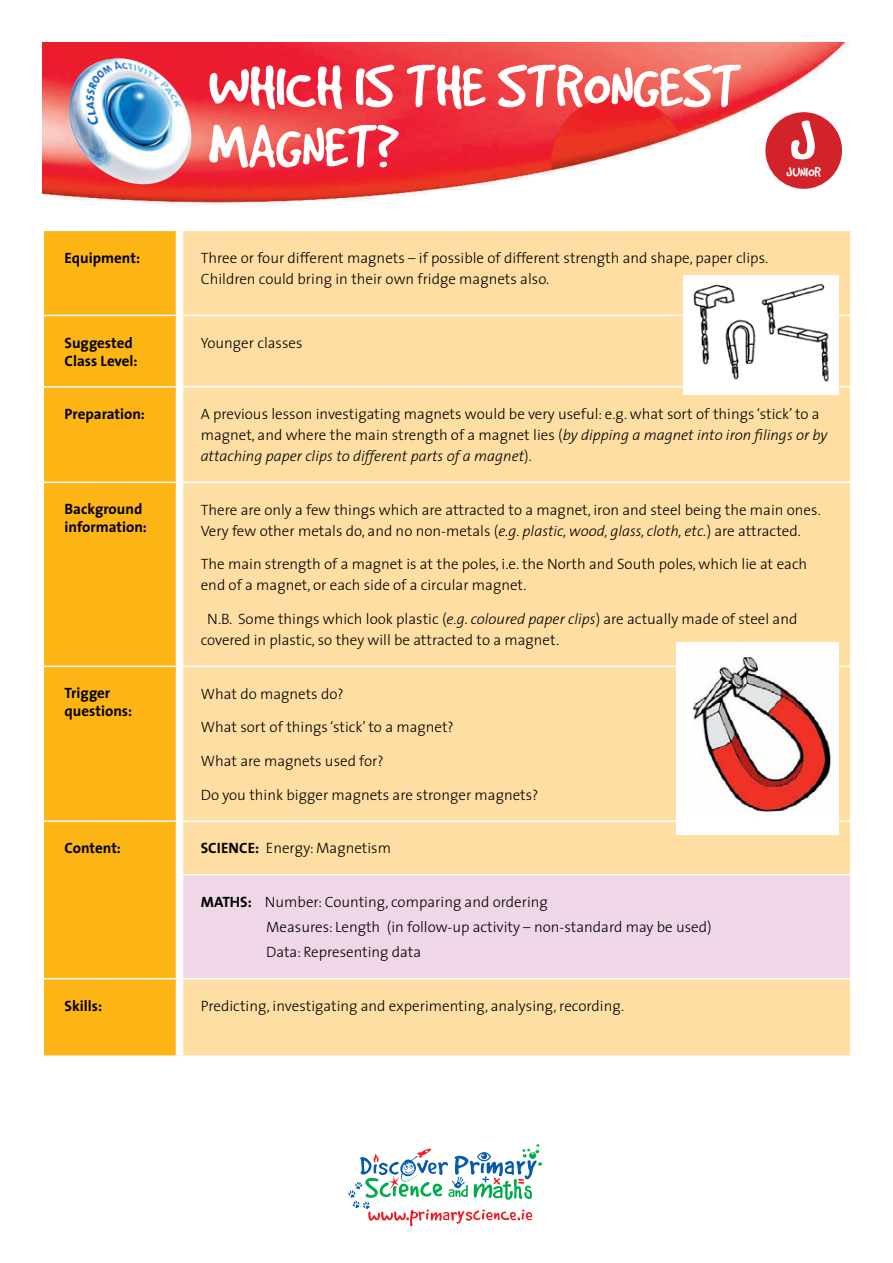
<style>
.page{position:relative;width:893px;height:1263px;background:#fff}
.page>*{position:absolute;margin:0;border:0;box-sizing:border-box;transform-origin:0 0}
.t1{font:70.35px "Good Dog Cool";color:#fff}
.t2{font:66.6px/60.2px "Good Dog Cool";color:#fff}
.t3{font:15.9px "Good Dog Cool";color:#fff}
.t4{font:300 15px/21px "The Sans";color:#000}
.t5{font:700 15px/18px "The Sans";color:#000}
.s1{font-style:italic}
.s2{font-weight:700}
</style>
<div class="page">
<img style="left:43px;top:43px;width:806px;height:163px">
<img style="left:69px;top:58px;width:122px;height:126px">
<div style="left:765px;top:112px;width:77px;height:77px;background:#d2232a;border-radius:50%"></div>
<div style="left:44px;top:231px;width:132px;height:824px;background:#fdb415"></div>
<div style="left:183px;top:231px;width:667px;height:824px;background:#ffdea3"></div>
<div style="left:180px;top:875px;width:671px;height:104px;background:#efd7e7"></div>
<hr style="left:43px;top:315px;width:133px;height:1px;background:#fff">
<hr style="left:183px;top:315px;width:669px;height:1px;background:#fff">
<hr style="left:43px;top:386px;width:133px;height:2px;background:#fff">
<hr style="left:183px;top:386px;width:669px;height:2px;background:#fff">
<hr style="left:43px;top:482px;width:133px;height:1px;background:#fff">
<hr style="left:183px;top:482px;width:669px;height:1px;background:#fff">
<hr style="left:43px;top:666px;width:133px;height:1px;background:#fff">
<hr style="left:183px;top:666px;width:669px;height:1px;background:#fff">
<hr style="left:43px;top:820px;width:133px;height:2px;background:#fff">
<hr style="left:183px;top:820px;width:669px;height:2px;background:#fff">
<hr style="left:43px;top:978px;width:136px;height:1px;background:#fff">
<div style="left:176px;top:875px;width:7px;height:103px;background:#fff"></div>
<hr style="left:183px;top:874px;width:669px;height:1px;background:#fff">
<hr style="left:850px;top:875px;width:2px;height:103px;background:#fff">
<hr style="left:180px;top:978px;width:672px;height:1px;background:#fff">
<div style="left:683px;top:275px;width:155px;height:119px;background:#fff"></div>
<img style="left:693px;top:283px;width:136px;height:99px">
<div style="left:676px;top:642px;width:162px;height:193px;background:#fff"></div>
<img style="left:693px;top:657px;width:138px;height:155px">
<svg style="left:348px;top:1144px;width:194px;height:82px"></svg>
<h2 class="t2" style="left:208px;top:56px;width:534px">WHICH IS THE STRONGEST<br>MAGNET?</h2>
<h1 class="t1" style="left:790px;top:106px;width:28px">J</h1>
<p class="t3" style="left:786px;top:164px;width:20px">JUNIOR</p>
<p class="t5" style="left:65px;top:248px;width:77px">Equipment:</p>
<p class="t4" style="left:201px;top:247px;width:569px">Three or four different magnets – if possible of different strength and shape, paper clips.<br>Children could bring in their own fridge magnets also.</p>
<p class="t5" style="left:65px;top:333px;width:75px">Suggested<br>Class Level:</p>
<p class="t4" style="left:201px;top:332px;width:103px">Younger classes</p>
<p class="t5" style="left:65px;top:404px;width:82px">Preparation:</p>
<p class="t4" style="left:201px;top:403px;width:628px">A previous lesson investigating magnets would be very useful: e.g. what sort of things ‘stick’ to a magnet, and where the main strength of a magnet lies (<span class="s1">by dipping a magnet into iron filings or by attaching paper clips to different parts of a magnet</span>).</p>
<p class="t5" style="left:65px;top:500px;width:84px">Background information:</p>
<p class="t4" style="left:201px;top:498px;width:621px">There are only a few things which are attracted to a magnet, iron and steel being the main ones.<br>Very few other metals do, and no non-metals (<span class="s1">e.g. plastic, wood, glass, cloth, etc.</span>) are attracted.</p>
<p class="t4" style="left:201px;top:553px;width:608px">The main strength of a magnet is at the poles, i.e. the North and South poles, which lie at each end of a magnet, or each side of a circular magnet.</p>
<p class="t4" style="left:201px;top:608px;width:598px;text-indent:7px">N.B. Some things which look plastic (<span class="s1">e.g. coloured paper clips</span>) are actually made of steel and covered in plastic, so they will be attracted to a magnet.</p>
<p class="t5" style="left:65px;top:684px;width:69px">Trigger questions:</p>
<p class="t4" style="left:201px;top:682px;width:144px">What do magnets do?</p>
<p class="t4" style="left:201px;top:716px;width:255px">What sort of things ‘stick’ to a magnet?</p>
<p class="t4" style="left:201px;top:750px;width:185px">What are magnets used for?</p>
<p class="t4" style="left:201px;top:784px;width:339px">Do you think bigger magnets are stronger magnets?</p>
<p class="t5" style="left:65px;top:839px;width:58px">Content:</p>
<p class="t4" style="left:201px;top:837px;width:192px"><span class="s2">SCIENCE:</span> Energy: Magnetism</p>
<p class="t4" style="left:266px;top:889px;width:447px;line-height:25.2px;text-indent:-65px"><span class="s2">MATHS:</span> Number: Counting, comparing and ordering<br>Measures: Length (in follow-up activity – non-standard may be used)<br>Data: Representing data</p>
<p class="t5" style="left:65px;top:996px;width:39px">Skills:</p>
<p class="t4" style="left:201px;top:995px;width:425px">Predicting, investigating and experimenting, analysing, recording.</p>
</div>
